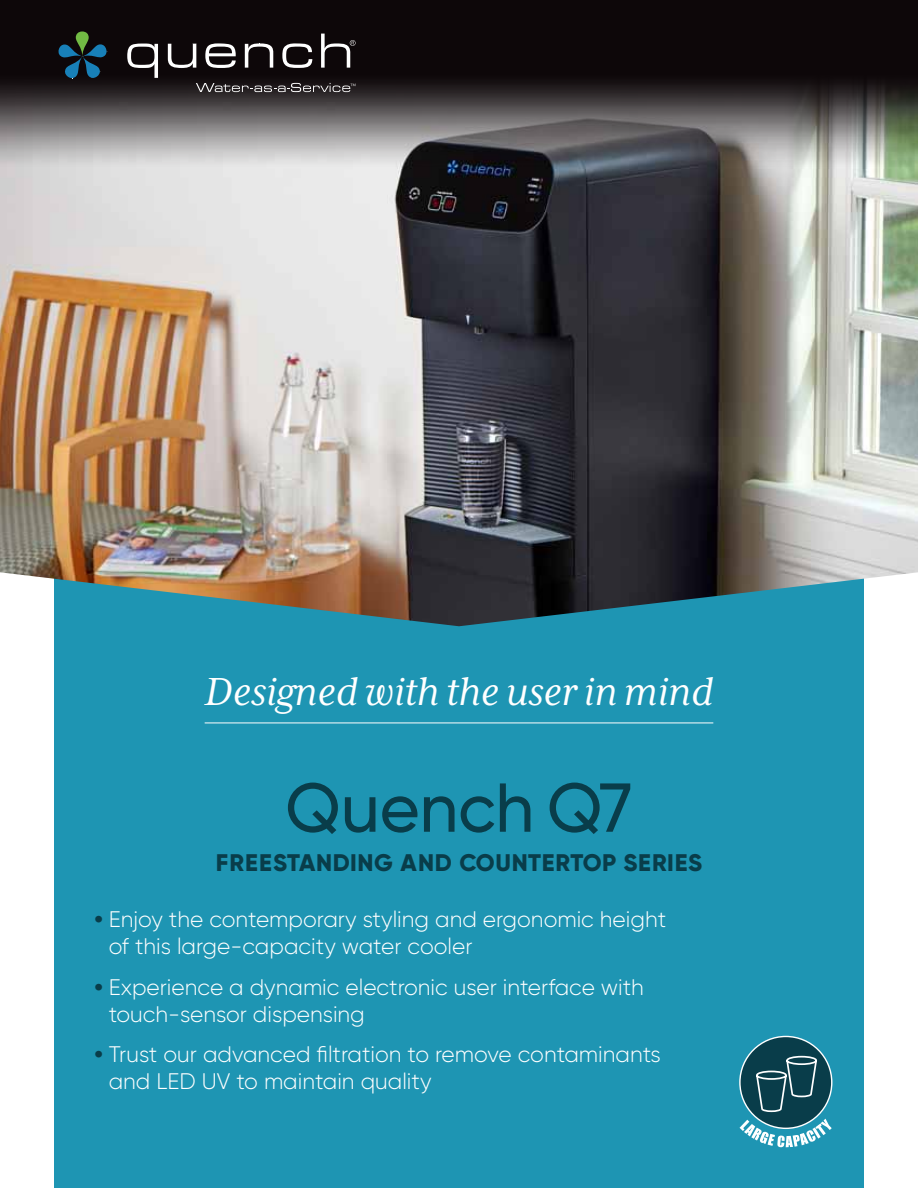
<style>
.page{position:relative;width:918px;height:1188px;background:#fff}
.page>*{position:absolute;margin:0;border:0;box-sizing:border-box;transform-origin:0 0}
.t1{font:500 69px "Gilroy";letter-spacing:-.005em;color:#093d4a}
.t2{font:italic 45px "Mrs Eaves XL Serif OT";color:#fff}
.t3{font:800 24px "Gilroy";letter-spacing:.025em;color:#093d4a}
.t4{font:300 22.5px/27px "Gilroy";color:#fff}
.s1{font-weight:800;color:#093d4a}
</style>
<div class="page">
<div style="left:54px;top:577px;width:810px;height:611px;background:#1e95b3"></div>
<hr style="left:205px;top:723px;width:508px;height:1px;background:#fff">
<img style="left:0;top:166px;width:918px;height:460px">
<img style="left:0;top:0;width:918px;height:166px">
<div style="left:76px;top:32px;width:13px;height:24px;background:#72ba44;border-radius:6px"></div>
<svg style="left:58px;top:44px;width:49px;height:34px;background:#133b50"></svg>
<svg style="left:127px;top:44px;width:31px;height:34px"></svg>
<svg style="left:168px;top:44px;width:28px;height:24px"></svg>
<svg style="left:205px;top:43px;width:31px;height:25px"></svg>
<svg style="left:245px;top:43px;width:28px;height:25px"></svg>
<svg style="left:282px;top:43px;width:30px;height:25px"></svg>
<svg style="left:321px;top:34px;width:35px;height:34px"></svg>
<svg style="left:196px;top:83px;width:159px;height:9px"></svg>
<svg style="left:739px;top:1036px;width:93px;height:111px"></svg>
<h2 class="t2" style="left:205px;top:669px;width:510px">Designed with the user in mind</h2>
<h1 class="t1" style="left:285px;top:765px;width:349px">Quench Q7</h1>
<p class="t3" style="left:216px;top:847px;width:485px">FREESTANDING AND COUNTERTOP SERIES</p>
<p class="t4" style="left:109px;top:906px;width:559px;text-indent:-14px"><span class="s1">•</span> Enjoy the contemporary styling and ergonomic height of this large-capacity water cooler</p>
<p class="t4" style="left:109px;top:973px;width:537px;text-indent:-14px"><span class="s1">•</span> Experience a dynamic electronic user interface with touch-sensor dispensing</p>
<p class="t4" style="left:109px;top:1041px;width:554px;text-indent:-14px"><span class="s1">•</span> Trust our advanced filtration to remove contaminants and LED UV to maintain quality</p>
</div>
